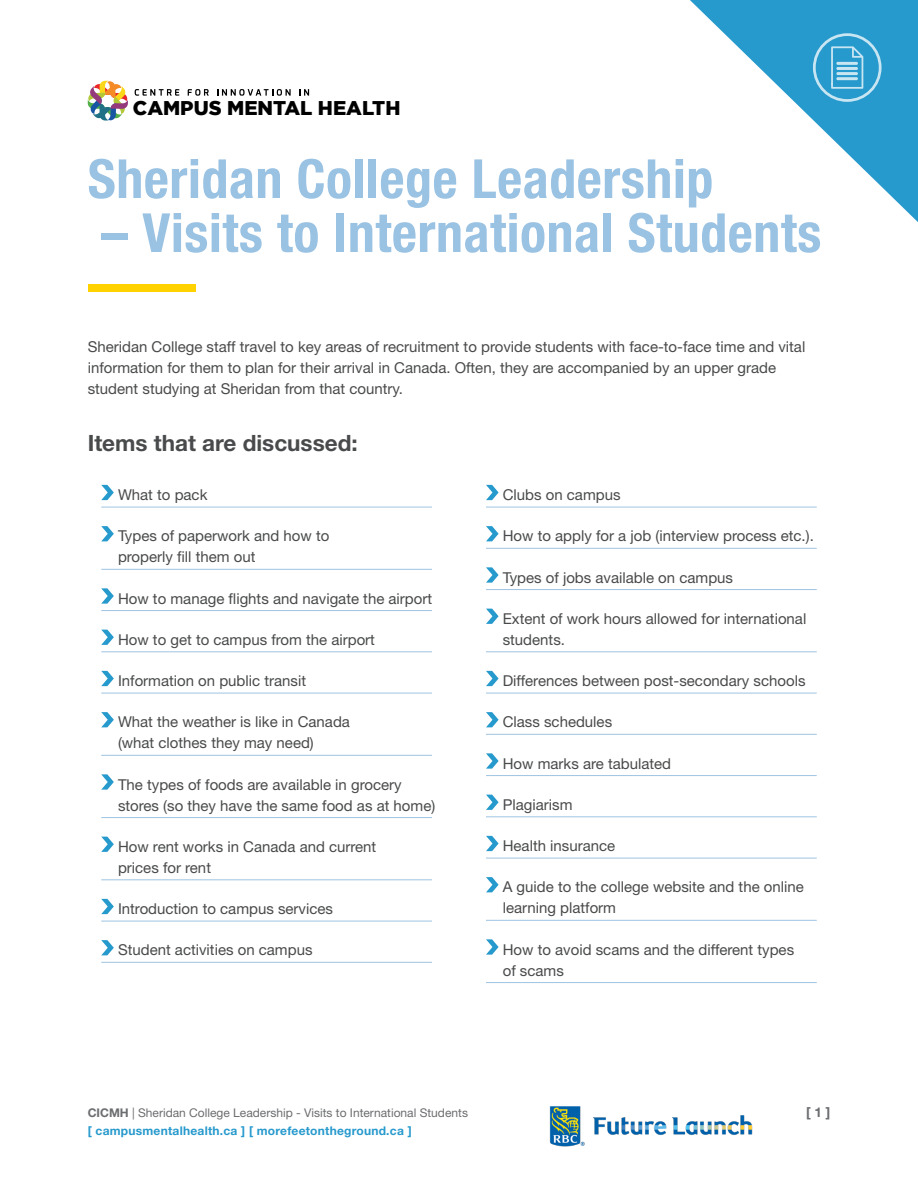
<style>
.page{position:relative;width:918px;height:1188px;background:#fff}
.page>*{position:absolute;margin:0;border:0;box-sizing:border-box;transform-origin:0 0}
.Heading_1{font:700 condensed 54px "Helvetica Neue LT Std";letter-spacing:.01em;color:#9ac2e3}
.Heading_3{font:700 22.5px "Helvetica Neue LT Std";color:#494a4b}
.t1{font:900 19.8px "Gotham";color:#000}
.Bullets{font:15px/21px "Helvetica Neue LT Std";color:#494a4b}
.Body_Text{font:15px/21px "Helvetica Neue LT Std";color:#494a4b}
.t2{font:700 13.5px "Helvetica Neue LT Std";color:#6c6d70}
.t3{font:12px "Helvetica Neue LT Std";color:#6c6d70}
.t4{font:700 12px "Helvetica Neue LT Std";letter-spacing:.02em;color:#2699cd}
.s1{font-weight:700}
</style>
<div class="page">
<svg style="left:690px;top:0;width:228px;height:222px"></svg>
<svg style="left:88px;top:81px;width:40px;height:40px"></svg>
<svg style="left:135px;top:89px;width:44px;height:7px"></svg>
<svg style="left:188px;top:89px;width:21px;height:7px"></svg>
<svg style="left:217px;top:89px;width:74px;height:7px"></svg>
<svg style="left:299px;top:89px;width:10px;height:7px"></svg>
<div style="left:813px;top:33px;width:69px;height:69px;border:3px solid #fff;border-radius:50%"></div>
<svg style="left:831px;top:46px;width:32px;height:43px"></svg>
<hr style="left:101px;top:507px;width:331px;height:1px;background:#9ec4e2">
<hr style="left:101px;top:569px;width:331px;height:1px;background:#9ec4e2">
<hr style="left:101px;top:610px;width:331px;height:1px;background:#9ec4e2">
<hr style="left:101px;top:652px;width:331px;height:1px;background:#9ec4e2">
<hr style="left:101px;top:693px;width:331px;height:1px;background:#9ec4e2">
<hr style="left:101px;top:755px;width:331px;height:1px;background:#9ec4e2">
<hr style="left:101px;top:817px;width:331px;height:1px;background:#9ec4e2">
<hr style="left:101px;top:880px;width:331px;height:1px;background:#9ec4e2">
<hr style="left:101px;top:921px;width:331px;height:1px;background:#9ec4e2">
<hr style="left:101px;top:962px;width:331px;height:1px;background:#9ec4e2">
<svg style="left:101px;top:485px;width:13px;height:15px"></svg>
<svg style="left:101px;top:526px;width:13px;height:15px"></svg>
<svg style="left:101px;top:588px;width:13px;height:16px"></svg>
<svg style="left:101px;top:630px;width:13px;height:15px"></svg>
<svg style="left:101px;top:671px;width:13px;height:15px"></svg>
<svg style="left:101px;top:712px;width:13px;height:15px"></svg>
<svg style="left:101px;top:774px;width:13px;height:16px"></svg>
<svg style="left:101px;top:837px;width:13px;height:15px"></svg>
<svg style="left:101px;top:899px;width:13px;height:15px"></svg>
<svg style="left:101px;top:940px;width:13px;height:15px"></svg>
<hr style="left:486px;top:507px;width:331px;height:1px;background:#9ec4e2">
<hr style="left:486px;top:548px;width:331px;height:1px;background:#9ec4e2">
<hr style="left:486px;top:589px;width:331px;height:1px;background:#9ec4e2">
<hr style="left:486px;top:652px;width:331px;height:1px;background:#9ec4e2">
<hr style="left:486px;top:693px;width:331px;height:1px;background:#9ec4e2">
<hr style="left:486px;top:734px;width:331px;height:1px;background:#9ec4e2">
<hr style="left:486px;top:775px;width:331px;height:1px;background:#9ec4e2">
<hr style="left:486px;top:817px;width:331px;height:1px;background:#9ec4e2">
<hr style="left:486px;top:858px;width:331px;height:1px;background:#9ec4e2">
<hr style="left:486px;top:920px;width:331px;height:1px;background:#9ec4e2">
<hr style="left:486px;top:982px;width:331px;height:1px;background:#9ec4e2">
<svg style="left:486px;top:485px;width:13px;height:15px"></svg>
<svg style="left:486px;top:526px;width:13px;height:15px"></svg>
<svg style="left:486px;top:567px;width:13px;height:16px"></svg>
<svg style="left:486px;top:609px;width:13px;height:15px"></svg>
<svg style="left:486px;top:671px;width:13px;height:15px"></svg>
<svg style="left:486px;top:712px;width:13px;height:15px"></svg>
<svg style="left:486px;top:753px;width:13px;height:16px"></svg>
<svg style="left:486px;top:795px;width:13px;height:15px"></svg>
<svg style="left:486px;top:836px;width:13px;height:15px"></svg>
<svg style="left:486px;top:877px;width:13px;height:15px"></svg>
<svg style="left:486px;top:939px;width:13px;height:16px"></svg>
<img style="left:549px;top:1106px;width:204px;height:41px">
<div style="left:88px;top:284px;width:108px;height:8px;background:#ffd200"></div>
<h3 class="t1" style="left:133px;top:96px;width:269px">CAMPUS MENTAL HEALTH</h3>
<p class="Heading_1" style="left:88px;top:146px;width:627px">Sheridan College Leadership</p>
<p class="Heading_1" style="left:101px;top:200px;width:722px">– Visits to International Students</p>
<p class="Body_Text" style="left:88px;top:336px;width:719px">Sheridan College staff travel to key areas of recruitment to provide students with face-to-face time and vital information for them to plan for their arrival in Canada. Often, they are accompanied by an upper grade student studying at Sheridan from that country.</p>
<p class="Heading_3" style="left:88px;top:429px;width:271px">Items that are discussed:</p>
<p class="Bullets" style="left:118px;top:484px;width:91px">What to pack</p>
<p class="Bullets" style="left:118px;top:525px;width:213px">Types of paperwork and how to properly fill them out</p>
<p class="Bullets" style="left:118px;top:588px;width:316px">How to manage flights and navigate the airport</p>
<p class="Bullets" style="left:118px;top:629px;width:258px">How to get to campus from the airport</p>
<p class="Bullets" style="left:118px;top:670px;width:190px">Information on public transit</p>
<p class="Bullets" style="left:118px;top:711px;width:233px">What the weather is like in Canada (what clothes they may need)</p>
<p class="Bullets" style="left:118px;top:774px;width:319px">The types of foods are available in grocery stores (so they have the same food as at home)</p>
<p class="Bullets" style="left:118px;top:836px;width:260px">How rent works in Canada and current prices for rent</p>
<p class="Bullets" style="left:118px;top:898px;width:217px">Introduction to campus services</p>
<p class="Bullets" style="left:118px;top:939px;width:196px">Student activities on campus</p>
<p class="Bullets" style="left:503px;top:484px;width:119px">Clubs on campus</p>
<p class="Bullets" style="left:503px;top:525px;width:313px">How to apply for a job (interview process etc.).</p>
<p class="Bullets" style="left:503px;top:567px;width:232px">Types of jobs available on campus</p>
<p class="Bullets" style="left:503px;top:608px;width:305px">Extent of work hours allowed for international students.</p>
<p class="Bullets" style="left:503px;top:670px;width:304px">Differences between post-secondary schools</p>
<p class="Bullets" style="left:503px;top:711px;width:111px">Class schedules</p>
<p class="Bullets" style="left:503px;top:753px;width:170px">How marks are tabulated</p>
<p class="Bullets" style="left:503px;top:794px;width:71px">Plagiarism</p>
<p class="Bullets" style="left:503px;top:835px;width:114px">Health insurance</p>
<p class="Bullets" style="left:503px;top:876px;width:303px">A guide to the college website and the online learning platform</p>
<p class="Bullets" style="left:503px;top:939px;width:293px">How to avoid scams and the different types of scams</p>
<p class="t3" style="left:88px;top:1105px;width:382px"><span class="s1">CICMH</span> | Sheridan College Leadership - Visits to International Students</p>
<p class="t2" style="left:806px;top:1103px;width:26px">[ 1 ]</p>
<p class="t4" style="left:88px;top:1123px;width:325px">[ campusmentalhealth.ca ] [ morefeetontheground.ca ]</p>
</div>
